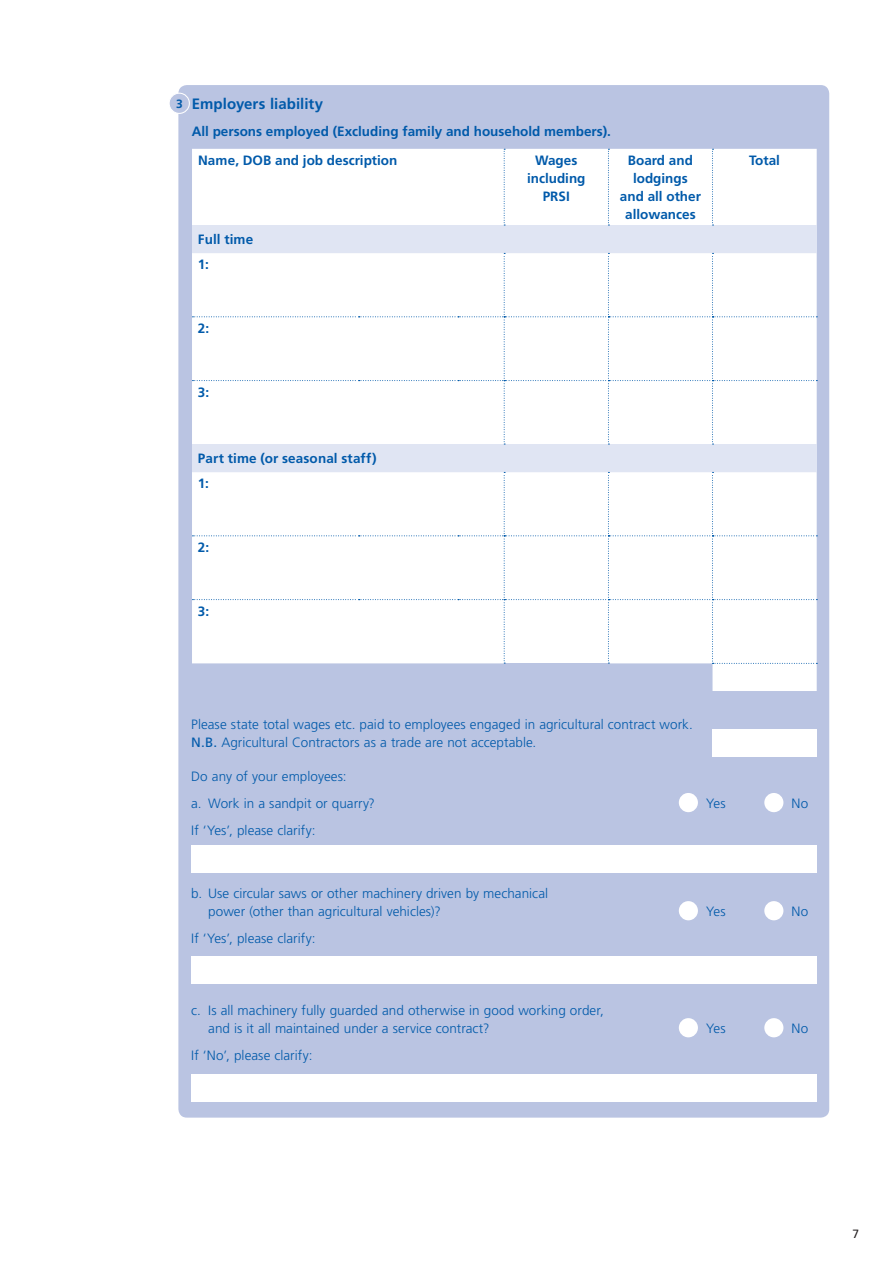
<style>
.page{position:relative;width:893px;height:1263px;background:#fff}
.page>*{position:absolute;margin:0;border:0;box-sizing:border-box;transform-origin:0 0}
.t1{font:700 15px "Frutiger LT Std";letter-spacing:.005em;color:#015aaa}
.t2{font:300 13.5px/18px "Frutiger LT Std";letter-spacing:.005em;color:#015aaa}
.t3{font:700 13.5px/18px "Frutiger LT Std";color:#015aaa;text-align:center}
.t4{font:12px "Frutiger LT Std";color:#231f20}
.t5{font:700 12px "Frutiger LT Std";color:#015aaa}
.s1{font-weight:400}
</style>
<div class="page">
<div style="left:178px;top:85px;width:651px;height:1033px;background:#bac4e2;border-radius:9px"></div>
<div style="left:169px;top:93px;width:20px;height:20px;background:#bac4e2;border-radius:50%"></div>
<div style="left:169px;top:93px;width:21px;height:21px;border:1px solid #fff;border-radius:50%"></div>
<svg style="left:192px;top:149px;width:625px;height:542px;fill:#fff"></svg>
<div style="left:192px;top:225px;width:625px;height:28px;background:#e0e5f3"></div>
<div style="left:192px;top:444px;width:625px;height:28px;background:#e0e5f3"></div>
<div style="left:504px;top:663px;width:104px;height:28px;background:#bac4e2"></div>
<svg style="left:504px;top:149px;width:1px;height:77px"></svg>
<svg style="left:608px;top:149px;width:1px;height:77px"></svg>
<svg style="left:712px;top:149px;width:1px;height:77px"></svg>
<div style="left:192px;top:253px;width:625px;height:192px;background:#fff"></div>
<div style="left:192px;top:472px;width:625px;height:192px;background:#fff"></div>
<div style="left:679px;top:793px;width:19px;height:19px;background:#fff;border-radius:50%"></div>
<div style="left:764px;top:793px;width:19px;height:19px;background:#fff;border-radius:50%"></div>
<div style="left:679px;top:901px;width:19px;height:19px;background:#fff;border-radius:50%"></div>
<div style="left:764px;top:901px;width:19px;height:19px;background:#fff;border-radius:50%"></div>
<div style="left:679px;top:1018px;width:19px;height:19px;background:#fff;border-radius:50%"></div>
<div style="left:764px;top:1018px;width:19px;height:19px;background:#fff;border-radius:50%"></div>
<div style="left:712px;top:729px;width:104px;height:28px;background:#fff"></div>
<div style="left:191px;top:845px;width:625px;height:28px;background:#fff"></div>
<div style="left:191px;top:956px;width:625px;height:28px;background:#fff"></div>
<div style="left:191px;top:1074px;width:625px;height:27px;background:#fff"></div>
<p class="t5" style="left:176px;top:96px;width:8px">3</p>
<p class="t1" style="left:192px;top:95px;width:133px">Employers liability</p>
<p class="t3" style="left:192px;top:122px;width:421px">All persons employed (Excluding family and household members).</p>
<p class="t3" style="left:198px;top:151px;width:201px">Name, DOB and job description</p>
<p class="t3" style="left:527px;top:151px;width:60px">Wages including<br>PRSI</p>
<p class="t3" style="left:620px;top:151px;width:83px">Board and lodgings and all other allowances</p>
<p class="t3" style="left:749px;top:151px;width:32px">Total</p>
<p class="t3" style="left:198px;top:227px;width:57px;line-height:24.9px;text-align:left">Full time<br>1:</p>
<p class="t3" style="left:198px;top:319px;width:13px">2:</p>
<p class="t3" style="left:198px;top:383px;width:13px">3:</p>
<p class="t3" style="left:198px;top:446px;width:180px;line-height:24.9px;text-align:left">Part time (or seasonal staff)<br>1:</p>
<p class="t3" style="left:198px;top:538px;width:13px">2:</p>
<p class="t3" style="left:198px;top:602px;width:13px">3:</p>
<p class="t2" style="left:191px;top:715px;width:503px">Please state total wages etc. paid to employees engaged in agricultural contract work.<br><span class="s1">N.B.</span> Agricultural Contractors as a trade are not acceptable.</p>
<p class="t2" style="left:191px;top:763px;width:185px;line-height:27px">Do any of your employees:<br>a. Work in a sandpit or quarry?</p>
<p class="t2" style="left:191px;top:821px;width:126px">If ‘Yes’, please clarify:</p>
<p class="t2" style="left:706px;top:794px;width:21px">Yes</p>
<p class="t2" style="left:792px;top:794px;width:18px">No</p>
<p class="t2" style="left:208px;top:884px;width:341px;text-indent:-17px">b. Use circular saws or other machinery driven by mechanical power (other than agricultural vehicles)?</p>
<p class="t2" style="left:191px;top:929px;width:126px">If ‘Yes’, please clarify:</p>
<p class="t2" style="left:706px;top:902px;width:21px">Yes</p>
<p class="t2" style="left:792px;top:902px;width:18px">No</p>
<p class="t2" style="left:208px;top:1001px;width:397px;text-indent:-17px">c. Is all machinery fully guarded and otherwise in good working order, and is it all maintained under a service contract?</p>
<p class="t2" style="left:191px;top:1046px;width:123px">If ‘No’, please clarify:</p>
<p class="t2" style="left:706px;top:1019px;width:21px">Yes</p>
<p class="t2" style="left:792px;top:1019px;width:18px">No</p>
<p class="t4" style="left:852px;top:1227px;width:8px">7</p>
</div>
